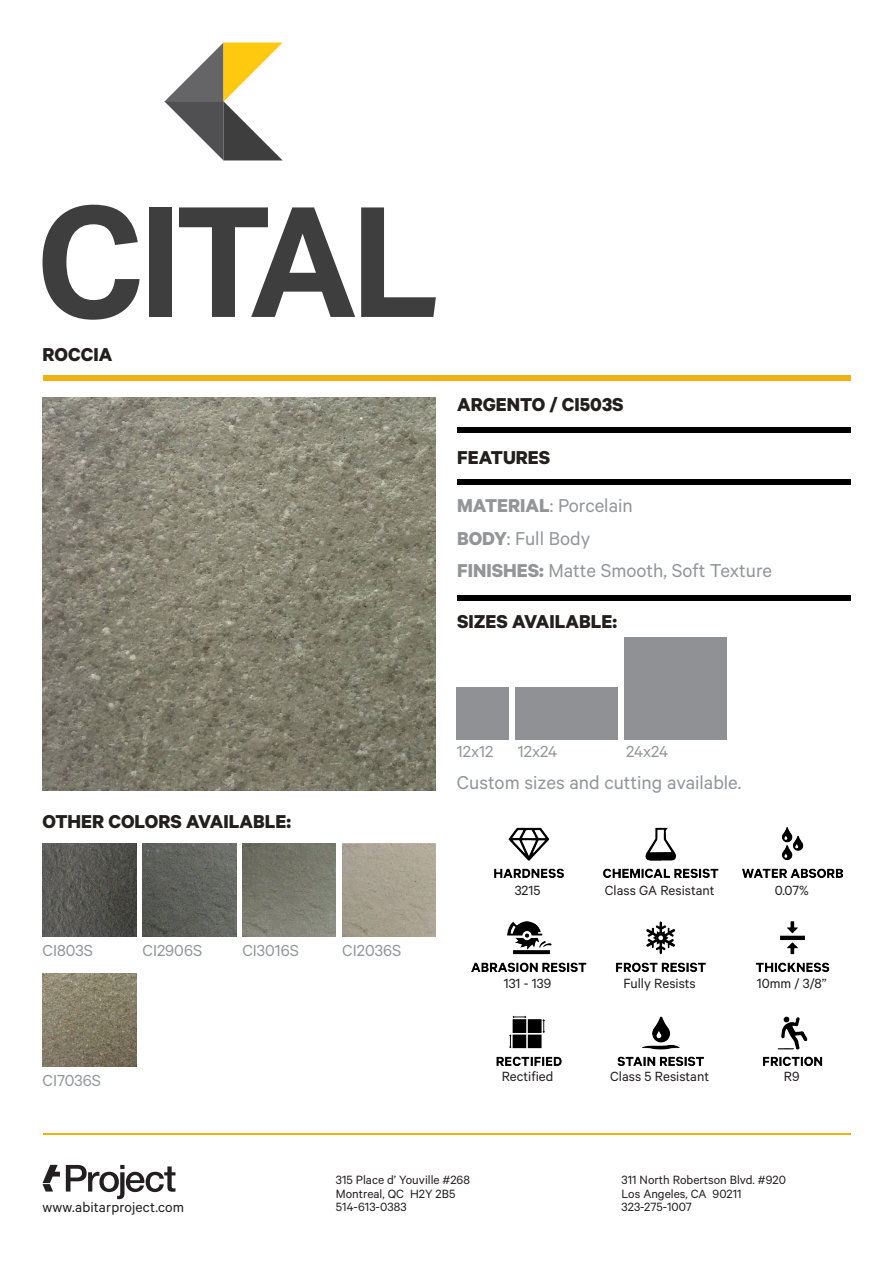
<style>
.page{position:relative;width:893px;height:1263px;background:#fff}
.page>*{position:absolute;margin:0;border:0;box-sizing:border-box;transform-origin:0 0}
.t1{font:21px/32.2px "Calibre";color:#939598}
.Calibre_Headings{font:700 21px "Calibre";color:#231f1f}
.Small_Infos{font:18px "Calibre";color:#939598}
.t2{font:15.75px "Calibre";letter-spacing:.01em;color:#231f20}
.t3{font:15px "Calibre";color:#231f20}
.t4{font:13.5px/13.5px "Calibre";color:#231f20}
.s1{font-weight:700}
</style>
<div class="page">
<svg style="left:43px;top:205px;width:97px;height:115px"></svg>
<div style="left:149px;top:207px;width:22px;height:110px;background:#3e3e3f"></div>
<svg style="left:179px;top:207px;width:176px;height:110px"></svg>
<svg style="left:361px;top:207px;width:75px;height:110px"></svg>
<svg style="left:164px;top:43px;width:118px;height:117px"></svg>
<div style="left:43px;top:375px;width:807px;height:6px;background:#efb012"></div>
<hr style="left:43px;top:1134px;width:807px;height:1px;background:#efb012">
<div style="left:457px;top:427px;width:393px;height:6px;background:#000"></div>
<div style="left:457px;top:596px;width:393px;height:5px;background:#000"></div>
<div style="left:457px;top:479px;width:393px;height:5px;background:#000"></div>
<div style="left:457px;top:687px;width:52px;height:52px;background:#8f9194"></div>
<div style="left:515px;top:687px;width:102px;height:52px;background:#8f9194"></div>
<div style="left:624px;top:637px;width:102px;height:102px;background:#8f9194"></div>
<img style="left:471px;top:828px;width:371px;height:238px">
<svg style="left:43px;top:1165px;width:17px;height:26px"></svg>
<svg style="left:66px;top:1165px;width:110px;height:34px"></svg>
<img style="left:43px;top:398px;width:393px;height:393px">
<img style="left:43px;top:843px;width:93px;height:93px">
<img style="left:43px;top:973px;width:93px;height:94px">
<img style="left:142px;top:843px;width:94px;height:93px">
<img style="left:242px;top:843px;width:94px;height:93px">
<img style="left:342px;top:843px;width:94px;height:93px">
<h1 class="Calibre_Headings" style="left:43px;top:342px;width:71px">ROCCIA</h1>
<h1 class="Calibre_Headings" style="left:43px;top:809px;width:250px">OTHER COLORS AVAILABLE:</h1>
<p class="Small_Infos" style="left:43px;top:940px;width:52px">CI803S</p>
<p class="Small_Infos" style="left:142px;top:940px;width:61px">CI2906S</p>
<p class="Small_Infos" style="left:242px;top:940px;width:58px">CI3016S</p>
<p class="Small_Infos" style="left:342px;top:940px;width:61px">CI2036S</p>
<p class="Small_Infos" style="left:43px;top:1070px;width:60px">CI7036S</p>
<p class="Calibre_Headings" style="left:457px;top:392px;width:168px">ARGENTO / CI503S</p>
<h1 class="Calibre_Headings" style="left:457px;top:445px;width:95px">FEATURES</h1>
<h1 class="t1" style="left:457px;top:489px;width:317px"><span class="s1">MATERIAL</span>: Porcelain<br><span class="s1">BODY</span>: Full Body<br><span class="s1">FINISHES:</span> Matte Smooth, Soft Texture</h1>
<h1 class="Calibre_Headings" style="left:457px;top:609px;width:161px">SIZES AVAILABLE:</h1>
<h2 class="Small_Infos" style="left:457px;top:741px;width:38px">12x12</h2>
<h2 class="Small_Infos" style="left:518px;top:741px;width:41px">12x24</h2>
<h2 class="Small_Infos" style="left:626px;top:741px;width:44px">24x24</h2>
<h1 class="t1" style="left:457px;top:766px;width:286px">Custom sizes and cutting available.</h1>
<p class="t3" style="left:515px;top:881px;width:27px">3215</p>
<p class="t3" style="left:605px;top:881px;width:111px">Class GA Resistant</p>
<p class="t3" style="left:775px;top:881px;width:35px">0.07%</p>
<p class="t3" style="left:504px;top:974px;width:49px">131 - 139</p>
<p class="t3" style="left:623px;top:974px;width:74px">Fully Resists</p>
<p class="t3" style="left:757px;top:974px;width:71px">10mm / 3/8”</p>
<p class="t3" style="left:502px;top:1068px;width:53px">Rectified</p>
<p class="t3" style="left:610px;top:1068px;width:100px">Class 5 Resistant</p>
<p class="t3" style="left:784px;top:1068px;width:17px">R9</p>
<p class="t4" style="left:336px;top:1173px;width:136px">315 Place d’ Youville #268<br>Montreal, QC H2Y 2B5<br>514-613-0383</p>
<p class="t4" style="left:622px;top:1173px;width:166px">311 North Robertson Blvd. #920<br>Los Angeles, CA 90211</p>
<p class="t2" style="left:43px;top:1197px;width:143px">www.abitarproject.com</p>
<p class="t4" style="left:622px;top:1200px;width:72px">323-275-1007</p>
</div>
